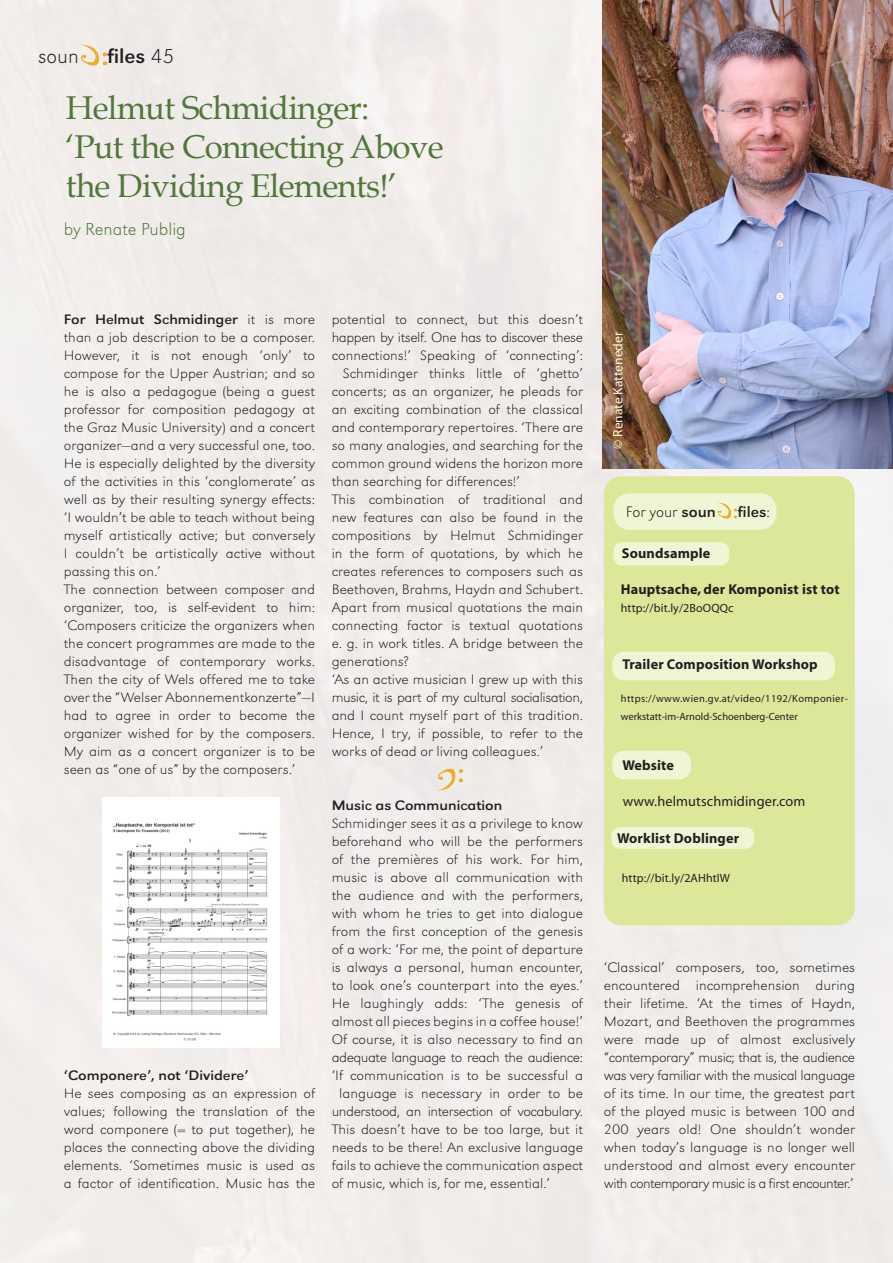
<style>
.page{position:relative;width:893px;height:1263px;background:#f1edeb}
.page>*{position:absolute;margin:0;border:0;box-sizing:border-box;transform-origin:0 0}
.Hauptüberschrift_1{font:33px/39px "Book Antiqua";letter-spacing:-.02em;color:#517739}
.t1{font:expanded 21px "URW Grotesk T";color:#231f20}
.t2{font:21px "URW Grotesk T Extr Ligh Wide";color:#231f20}
.t3{font:18px "URW Grotesk T Extr Ligh Wide";color:#4f7638}
.t4{font:15.75px "URW Grotesk T Extr Ligh Wide";color:#231f20}
.t5{font:expanded 15.75px "URW Grotesk T";color:#231f20}
.Lauftext{font:14.25px/18px "URW Grotesk T Extr Ligh Extr Wide";color:#231f20;text-align:justify}
.Lauftext-2{font:14.25px "URW Grotesk T Extr Ligh Extr Wide";letter-spacing:-.03em;color:#231f20}
.Lauftext-3{font:700 14.25px "Myriad";letter-spacing:.01em;color:#231f20}
.Lauftext-4{font:14.25px "URW Grotesk T Regu Extr Wide";color:#231f20}
.Lauftext-5{font:14.25px "Myriad";letter-spacing:.01em;color:#231f20}
.t6{font:13.5px "Myriad";color:#fffce0}
.Lauftext-6{font:12px "Myriad";letter-spacing:.01em;color:#231f20}
.Lauftext-7{font:10.5px/18px "Myriad";letter-spacing:.005em;color:#231f20}
.s1{font-family:"URW Grotesk T Extr Ligh Wide";font-stretch:normal}
.s2{font-family:"URW Grotesk T Regu Extr Wide"}
.s3{font-family:"URW Grotesk T";font-stretch:expanded}
</style>
<div class="page">
<div style="left:604px;top:476px;width:251px;height:449px;background:#dde799;border-radius:18px"></div>
<div style="left:613px;top:493px;width:163px;height:37px;background:#f0f5d5;border-radius:16px"></div>
<div style="left:613px;top:542px;width:116px;height:24px;background:#f0f5d5;border-radius:9px"></div>
<div style="left:612px;top:750px;width:79px;height:29px;background:#f0f5d5;border-radius:12px"></div>
<div style="left:611px;top:827px;width:143px;height:22px;background:#f0f5d5;border-radius:9px"></div>
<img style="left:602px;top:0;width:291px;height:468px">
<img style="left:103px;top:798px;width:176px;height:249px">
<div style="left:612px;top:652px;width:223px;height:28px;background:#f0f5d5;border-radius:12px"></div>
<img style="left:437px;top:768px;width:26px;height:22px">
<img style="left:81px;top:44px;width:25px;height:22px">
<img style="left:717px;top:502px;width:20px;height:16px">
<p class="t2" style="left:38px;top:45px;width:42px">soun</p>
<p class="t1" style="left:107px;top:44px;width:68px">files <span class="s1">45</span></p>
<p class="Hauptüberschrift_1" style="left:66px;top:88px;width:305px">Helmut Schmidinger:</p>
<p class="Hauptüberschrift_1" style="left:66px;top:127px;width:379px">‘Put the Connecting Above the Dividing Elements!’</p>
<p class="t3" style="left:64px;top:219px;width:124px">by Renate Publig</p>
<p class="Lauftext" style="left:64px;top:310px;width:253px"><span class="s2">For Helmut Schmidinger</span> it is more than a job description to be a composer.<br>However, it is not enough ‘only’ to compose for the Upper Austrian; and so he is also a pedagogue (being a guest professor for composition pedagogy at the Graz Music University) and a concert organizer—and a very successful one, too.</p>
<p class="Lauftext" style="left:64px;top:454px;width:253px">He is especially delighted by the diversity of the activities in this ‘conglomerate’ as well as by their resulting synergy effects: ‘I wouldn’t be able to teach without being myself artistically active; but conversely I couldn’t be artistically active without passing this on.’</p>
<p class="Lauftext" style="left:64px;top:580px;width:253px">The connection between composer and organizer, too, is self-evident to him: ‘Composers criticize the organizers when the concert programmes are made to the disadvantage of contemporary works.<br>Then the city of Wels offered me to take over the “Welser Abonnementkonzerte”—I had to agree in order to become the organizer wished for by the composers.<br>My aim as a concert organizer is to be seen as “one of us” by the composers.’</p>
<p class="Lauftext-4" style="left:64px;top:1067px;width:186px">‘Componere’, not ‘Dividere’</p>
<p class="Lauftext" style="left:64px;top:1084px;width:253px">He sees composing as an expression of values; following the translation of the word componere (= to put together), he places the connecting above the dividing elements. ‘Sometimes music is used as a factor of identification. Music has the</p>
<p class="Lauftext" style="left:332px;top:310px;width:253px">potential to connect, but this doesn’t</p>
<p class="Lauftext-2" style="left:332px;top:329px;width:253px">happen by itself. One has to discover these</p>
<p class="Lauftext" style="left:332px;top:346px;width:253px">connections!’ Speaking of ‘connecting’:</p>
<p class="Lauftext" style="left:343px;top:364px;width:242px">Schmidinger thinks little of ‘ghetto’</p>
<p class="Lauftext" style="left:332px;top:382px;width:253px">concerts; as an organizer, he pleads for</p>
<p class="Lauftext" style="left:332px;top:400px;width:253px">an exciting combination of the classical</p>
<p class="Lauftext" style="left:332px;top:418px;width:253px">and contemporary repertoires. ‘There are</p>
<p class="Lauftext" style="left:332px;top:436px;width:253px">so many analogies, and searching for the</p>
<p class="Lauftext" style="left:332px;top:454px;width:253px">common ground widens the horizon more</p>
<p class="Lauftext" style="left:332px;top:472px;width:190px">than searching for differences!’</p>
<p class="Lauftext" style="left:332px;top:490px;width:253px">This combination of traditional and new features can also be found in the compositions by Helmut Schmidinger in the form of quotations, by which he creates references to composers such as Beethoven, Brahms, Haydn and Schubert.<br>Apart from musical quotations the main connecting factor is textual quotations e. g. in work titles. A bridge between the generations?</p>
<p class="Lauftext" style="left:332px;top:670px;width:253px">‘As an active musician I grew up with this music, it is part of my cultural socialisation, and I count myself part of this tradition.<br>Hence, I try, if possible, to refer to the works of dead or living colleagues.’</p>
<p class="Lauftext-4" style="left:332px;top:797px;width:172px">Music as Communication</p>
<p class="Lauftext" style="left:332px;top:814px;width:253px">Schmidinger sees it as a privilege to know</p>
<p class="Lauftext" style="left:332px;top:832px;width:253px">beforehand who will be the performers</p>
<p class="Lauftext" style="left:332px;top:850px;width:253px">of the premières of his work. For him,</p>
<p class="Lauftext" style="left:332px;top:868px;width:253px">music is above all communication with</p>
<p class="Lauftext" style="left:332px;top:886px;width:253px">the audience and with the performers,</p>
<p class="Lauftext" style="left:332px;top:904px;width:253px">with whom he tries to get into dialogue</p>
<p class="Lauftext" style="left:332px;top:922px;width:253px">from the first conception of the genesis</p>
<p class="Lauftext" style="left:332px;top:940px;width:253px">of a work: ‘For me, the point of departure</p>
<p class="Lauftext" style="left:332px;top:958px;width:253px">is always a personal, human encounter,</p>
<p class="Lauftext" style="left:332px;top:976px;width:253px">to look one’s counterpart into the eyes.’</p>
<p class="Lauftext" style="left:332px;top:994px;width:253px">He laughingly adds: ‘The genesis of</p>
<p class="Lauftext" style="left:332px;top:1012px;width:253px">almost all pieces begins in a coffee house!’</p>
<p class="Lauftext" style="left:332px;top:1030px;width:253px">Of course, it is also necessary to find an</p>
<p class="Lauftext-2" style="left:332px;top:1049px;width:253px">adequate language to reach the audience:</p>
<p class="Lauftext" style="left:332px;top:1066px;width:253px">‘If communication is to be successful a</p>
<p class="Lauftext" style="left:339px;top:1084px;width:245px">language is necessary in order to be</p>
<p class="Lauftext-2" style="left:332px;top:1103px;width:253px">understood, an intersection of vocabulary.</p>
<p class="Lauftext" style="left:332px;top:1120px;width:253px">This doesn’t have to be too large, but it</p>
<p class="Lauftext" style="left:332px;top:1138px;width:253px">needs to be there! An exclusive language</p>
<p class="Lauftext" style="left:332px;top:1156px;width:253px">fails to achieve the communication aspect</p>
<p class="Lauftext" style="left:332px;top:1174px;width:220px">of music, which is, for me, essential.’</p>
<p class="t6" style="left:611px;top:449px;width:118px;rotate:-90deg">© Renate Katteneder</p>
<p class="t4" style="left:626px;top:503px;width:92px">For your <span class="s3">soun</span></p>
<p class="t5" style="left:738px;top:503px;width:34px">files<span class="s1">:</span></p>
<p class="Lauftext-3" style="left:622px;top:546px;width:90px">Soundsample</p>
<p class="Lauftext-3" style="left:621px;top:582px;width:220px">Hauptsache, der Komponist ist tot</p>
<p class="Lauftext-6" style="left:621px;top:602px;width:114px">http://bit.ly/2BoOQQc</p>
<p class="Lauftext-3" style="left:622px;top:657px;width:197px">Trailer Composition Workshop</p>
<p class="Lauftext-7" style="left:621px;top:690px;width:229px">https://www.wien.gv.at/video/1192/Komponier&shy;werkstatt-im-Arnold-Schoenberg-Center</p>
<p class="Lauftext-3" style="left:622px;top:757px;width:53px">Website</p>
<p class="Lauftext-5" style="left:623px;top:794px;width:184px">www.helmutschmidinger.com</p>
<p class="Lauftext-3" style="left:617px;top:831px;width:124px">Worklist Doblinger</p>
<p class="Lauftext-6" style="left:622px;top:872px;width:110px">http://bit.ly/2AHhtIW</p>
<p class="Lauftext" style="left:604px;top:958px;width:253px">‘Classical’ composers, too, sometimes encountered incomprehension during their lifetime. ‘At the times of Haydn, Mozart, and Beethoven the programmes were made up of almost exclusively “contemporary” music; that is, the audience was very familiar with the musical language of its time. In our time, the greatest part of the played music is between 100 and 200 years old! One shouldn’t wonder when today’s language is no longer well understood and almost every encounter with contemporary music is a first encounter.’</p>
</div>
